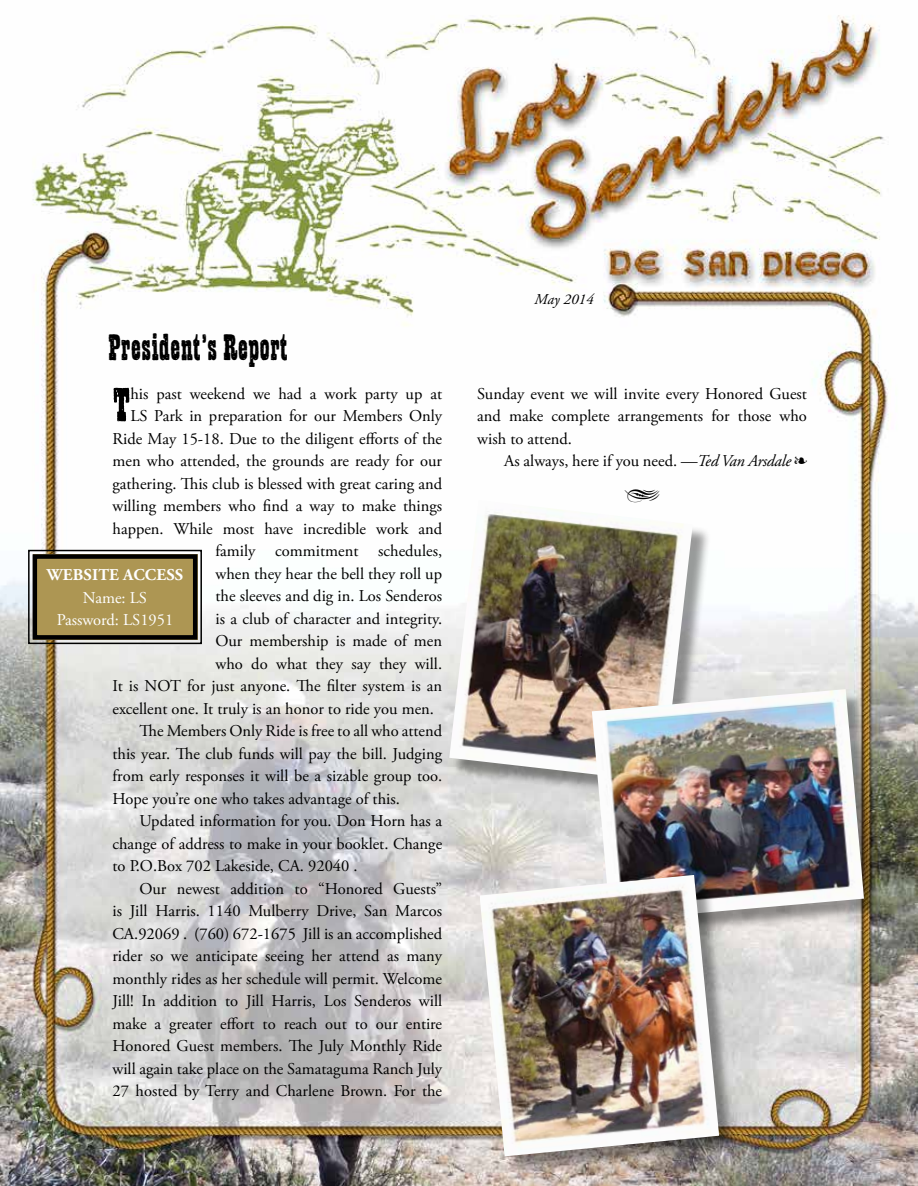
<style>
.page{position:relative;width:918px;height:1186px;background:#fff}
.page>*{position:absolute;margin:0;border:0;box-sizing:border-box;transform-origin:0 0}
.t1{font:50.55px "Wanted Std";color:#000}
.t2{font:39px "Wanted Std";color:#000}
.t3{font:36px "Woodtype Ornaments Std";color:#000}
.t4{font:16.5px/22.5px "Adobe Garamond Pro";color:#000;text-align:justify}
.t5{font:16.5px/22.5px "Adobe Garamond Pro";color:#fff;text-align:center}
.t6{font:700 16.5px "Adobe Garamond Pro";letter-spacing:.015em;color:#fff}
.t7{font:italic 15px "Adobe Garamond Pro";color:#000}
.s1{font-style:italic}
</style>
<div class="page">
<img style="left:0;top:15px;width:918px;height:1171px">
<svg style="left:27px;top:549px;width:176px;height:96px;background:#aa9861"></svg>
<div style="left:33px;top:554px;width:164px;height:86px;border:4px solid #000"></div>
<div style="left:452px;top:503px;width:259px;height:297px;background:#000;opacity:.4"></div>
<img style="left:449px;top:500px;width:244px;height:282px">
<div style="left:595px;top:692px;width:287px;height:247px;background:#000;opacity:.4"></div>
<img style="left:592px;top:689px;width:272px;height:232px">
<div style="left:482px;top:878px;width:255px;height:297px;background:#000;opacity:.4"></div>
<img style="left:480px;top:875px;width:239px;height:281px">
<h2 class="t2" style="left:108px;top:326px;width:181px">President’s Report</h2>
<h1 class="t1" style="left:112px;top:377px;width:19px">T</h1>
<p class="t4" style="left:130px;top:383px;width:313px">his past weekend we had a work party up at</p>
<p class="t4" style="left:130px;top:405px;width:313px">LS Park in preparation for our Members Only</p>
<p class="t4" style="left:113px;top:428px;width:331px">Ride May 15-18. Due to the diligent efforts of the</p>
<p class="t4" style="left:113px;top:450px;width:331px">men who attended, the grounds are ready for our</p>
<p class="t4" style="left:113px;top:473px;width:331px">gathering. This club is blessed with great caring and</p>
<p class="t4" style="left:113px;top:495px;width:331px">willing members who find a way to make things</p>
<p class="t4" style="left:113px;top:518px;width:331px">happen. While most have incredible work and</p>
<p class="t4" style="left:215px;top:540px;width:228px">family commitment schedules,</p>
<p class="t4" style="left:215px;top:563px;width:228px">when they hear the bell they roll up</p>
<p class="t4" style="left:215px;top:585px;width:228px">the sleeves and dig in. Los Senderos</p>
<p class="t4" style="left:215px;top:608px;width:228px">is a club of character and integrity.</p>
<p class="t4" style="left:215px;top:630px;width:228px">Our membership is made of men</p>
<p class="t4" style="left:215px;top:653px;width:228px">who do what they say they will.</p>
<p class="t4" style="left:113px;top:675px;width:331px">It is NOT for just anyone. The filter system is an</p>
<p class="t4" style="left:113px;top:698px;width:323px">excellent one. It truly is an honor to ride you men.</p>
<p class="t4" style="left:140px;top:720px;width:304px">The Members Only Ride is free to all who attend</p>
<p class="t4" style="left:113px;top:743px;width:331px">this year. The club funds will pay the bill. Judging</p>
<p class="t4" style="left:113px;top:765px;width:331px">from early responses it will be a sizable group too.</p>
<p class="t4" style="left:113px;top:788px;width:289px">Hope you’re one who takes advantage of this.</p>
<p class="t4" style="left:140px;top:810px;width:304px">Updated information for you. Don Horn has a</p>
<p class="t4" style="left:113px;top:833px;width:331px">change of address to make in your booklet. Change</p>
<p class="t4" style="left:113px;top:855px;width:247px">to P.O.Box 702 Lakeside, CA. 92040 .</p>
<p class="t4" style="left:140px;top:878px;width:304px">Our newest addition to “Honored Guests”</p>
<p class="t4" style="left:113px;top:900px;width:331px">is Jill Harris. 1140 Mulberry Drive, San Marcos</p>
<p class="t4" style="left:113px;top:923px;width:331px">CA.92069 . (760) 672-1675 Jill is an accomplished</p>
<p class="t4" style="left:113px;top:945px;width:331px">rider so we anticipate seeing her attend as many</p>
<p class="t4" style="left:113px;top:968px;width:331px">monthly rides as her schedule will permit. Welcome</p>
<p class="t4" style="left:113px;top:990px;width:331px">Jill! In addition to Jill Harris, Los Senderos will</p>
<p class="t4" style="left:113px;top:1013px;width:331px">make a greater effort to reach out to our entire</p>
<p class="t4" style="left:113px;top:1035px;width:331px">Honored Guest members. The July Monthly Ride</p>
<p class="t4" style="left:113px;top:1058px;width:331px">will again take place on the Samataguma Ranch July</p>
<p class="t4" style="left:113px;top:1080px;width:331px">27 hosted by Terry and Charlene Brown. For the</p>
<p class="t6" style="left:47px;top:566px;width:138px">WEBSITE ACCESS</p>
<p class="t5" style="left:57px;top:587px;width:118px">Name: LS<br>Password: LS1951</p>
<p class="t7" style="left:535px;top:290px;width:60px">May 2014</p>
<p class="t4" style="left:477px;top:383px;width:331px">Sunday event we will invite every Honored Guest and make complete arrangements for those who wish to attend.</p>
<p class="t4" style="left:504px;top:450px;width:304px">As always, here if you need. <span class="s1">—Ted Van Arsdale</span> ❧</p>
<h3 class="t3" style="left:625px;top:479px;width:36px">•</h3>
</div>
